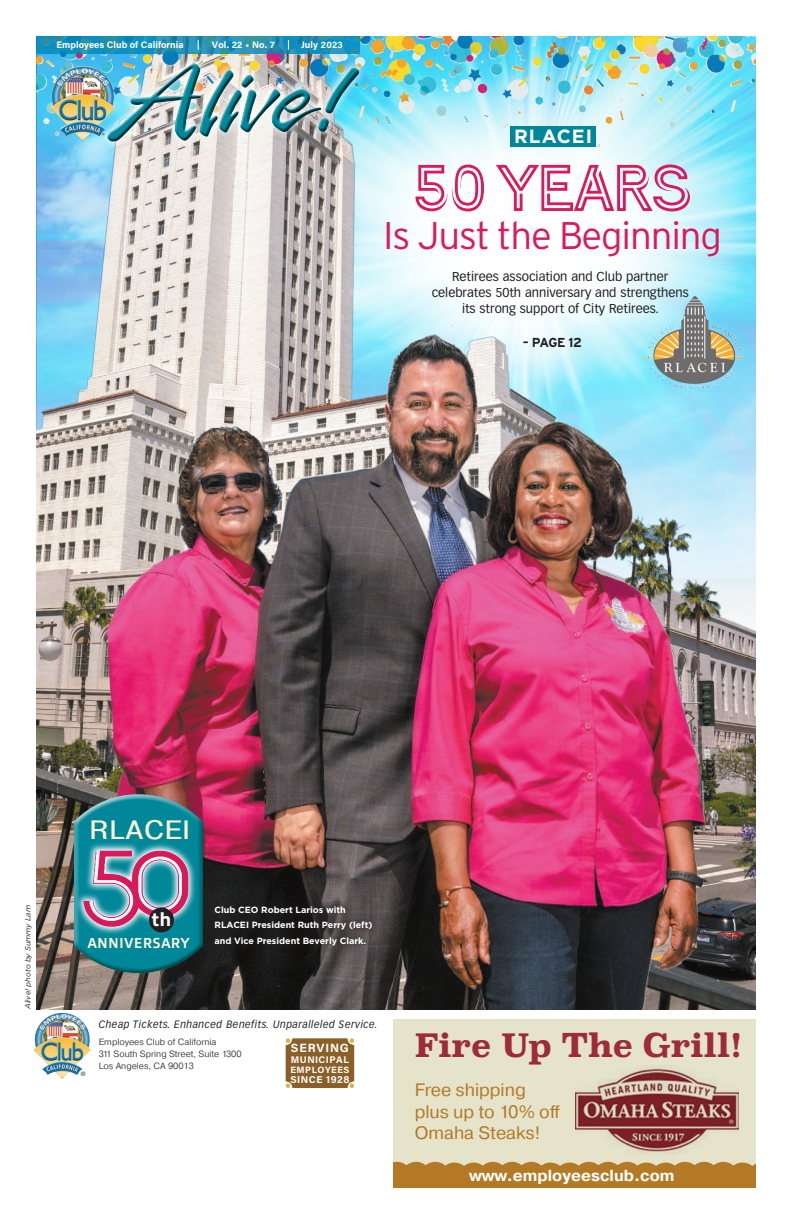
<style>
.page{position:relative;width:792px;height:1224px;background:#fff}
.page>*{position:absolute;margin:0;border:0;box-sizing:border-box;transform-origin:0 0}
.t1{font:70px "Continuo";letter-spacing:-.04em;color:#d91a5b}
.t2{font:300 38.5px "Interstate";letter-spacing:-.03em;color:#d91a5b}
.t3{font:700 32.1px "Superclarendon";letter-spacing:-.02em;color:#9e2c38}
.t4{font:26.6px "Pragmatica Cond";color:#fdf4d2;scale:1.33 1}
.t5{font:800 19.2px "Allumi Std";color:#fff;scale:.95 1}
.t6{font:700 19.1px "Gotham";letter-spacing:.05em;color:#fff}
.t7{font:18px/21.6px "Pragmatica";color:#b37924}
.t8{font:700 16px "Pragmatica";color:#fff}
.t9{font:700 14.6px "Allumi Std";letter-spacing:.01em;color:#fdf7dd;scale:.95 1}
.t10{font:700 13px "Interstate";letter-spacing:-.045em;color:#231f20}
.Interview_Answers{font:12.6px/16.1px "Vectora LT Pro";color:#231f20;text-align:center}
.t11{font:700 12px "Acumin Pro";letter-spacing:.075em;color:#fff}
.t12{font:italic 10.5px "Vectora LT Pro";letter-spacing:.05em;color:#231f20;scale:.95 1}
.t13{font:700 9.9px "Acumin Pro";letter-spacing:.05em;color:#fff}
.t14{font:700 9.7px "Acumin Pro";letter-spacing:.05em;color:#fff}
.t15{font:700 9.4px "Acumin Pro";color:#fff}
.t16{font:700 9.2px "Acumin Pro";letter-spacing:.05em;color:#fff}
.t17{font:700 9px/15.5px "Gotham";color:#fff}
.t18{font:300 9px/12px "Pragmatica";color:#231f20}
.t19{font:italic 7.5px "Gotham";color:#231f20}
.t20{font:300 7.1px "Acumin Pro";color:#231f20}
.t21{font:6px "Vectora LT Pro";color:#231f20}
</style>
<div class="page">
<img style="left:37px;top:36px;width:719px;height:288px">
<img style="left:36px;top:324px;width:720px;height:686px">
<img style="left:632px;top:36px;width:124px;height:34px">
<img style="left:49px;top:66px;width:48px;height:75px">
<svg style="left:36px;top:36px;width:324px;height:18px"></svg>
<img style="left:97px;top:40px;width:272px;height:124px">
<img style="left:33px;top:1013px;width:58px;height:66px">
<div style="left:286px;top:1038px;width:68px;height:50px;background:#8b6028;border-radius:7px"></div>
<svg style="left:286px;top:1038px;width:4px;height:5px"></svg>
<svg style="left:286px;top:1083px;width:4px;height:5px"></svg>
<svg style="left:350px;top:1038px;width:4px;height:5px"></svg>
<svg style="left:350px;top:1083px;width:4px;height:5px"></svg>
<img style="left:653px;top:296px;width:83px;height:88px">
<div style="left:510px;top:126px;width:85px;height:20px;background:#008799"></div>
<div style="left:73px;top:792px;width:130px;height:154px;background:#fff;opacity:.75"></div>
<div style="left:73px;top:818px;width:130px;height:159px;background:#91795b;opacity:.75"></div>
<svg style="left:75px;top:842px;width:122px;height:93px;fill:#05889a"></svg>
<img style="left:84px;top:850px;width:105px;height:77px">
<div style="left:149px;top:907px;width:25px;height:25px;background:#231f20;border-radius:50%"></div>
<svg style="left:206px;top:897px;width:175px;height:58px"></svg>
<div style="left:393px;top:1020px;width:363px;height:168px;background:#e6e3cb"></div>
<img style="left:575px;top:1068px;width:164px;height:84px">
<div style="left:393px;top:1162px;width:363px;height:26px;background:#b37924"></div>
<p class="t15" style="left:56px;top:38px;width:129px">Employees Club of California</p>
<p class="t15" style="left:212px;top:38px;width:64px">Vol. 22 • No. 7</p>
<p class="t15" style="left:301px;top:38px;width:43px">July 2023</p>
<p class="t20" style="left:102px;top:130px;width:4px">®</p>
<p class="t6" style="left:514px;top:124px;width:79px">RLACEI</p>
<p class="t1" style="left:412px;top:153px;width:282px">50 YEARS</p>
<p class="t2" style="left:383px;top:214px;width:341px">Is Just the Beginning</p>
<p class="Interview_Answers" style="left:432px;top:268px;width:259px">Retirees association and Club partner celebrates 50th anniversary and strengthens its strong support of City Retirees.</p>
<p class="t10" style="left:523px;top:336px;width:61px">– PAGE 12</p>
<p class="t19" style="left:23px;top:1009px;width:105px;rotate:-90deg">Alive! photo by Summy Lam</p>
<p class="t4" style="left:89px;top:814px;width:78px">RLACEI</p>
<p class="t5" style="left:152px;top:909px;width:22px">th</p>
<p class="t17" style="left:215px;top:902px;width:159px">Club CEO Robert Larios with<br>RLACEI President Ruth Perry (left) and Vice President Beverly Clark.</p>
<p class="t9" style="left:87px;top:935px;width:110px">ANNIVERSARY</p>
<p class="t21" style="left:81px;top:1070px;width:6px">®</p>
<p class="t12" style="left:99px;top:1018px;width:295px">Cheap Tickets. Enhanced Benefits. Unparalleled Service.</p>
<p class="t11" style="left:291px;top:1040px;width:60px">SERVING</p>
<p class="t14" style="left:291px;top:1052px;width:60px">MUNICIPAL</p>
<p class="t16" style="left:291px;top:1063px;width:60px">EMPLOYEES</p>
<p class="t13" style="left:290px;top:1072px;width:61px">SINCE 1928</p>
<p class="t18" style="left:99px;top:1036px;width:144px">Employees Club of California<br>311 South Spring Street, Suite 1300<br>Los Angeles, CA 90013</p>
<p class="t3" style="left:415px;top:1021px;width:330px">Fire Up The Grill!</p>
<p class="t7" style="left:415px;top:1080px;width:147px">Free shipping plus up to 10% off<br>Omaha Steaks!</p>
<p class="t8" style="left:469px;top:1165px;width:207px">www.employeesclub.com</p>
</div>
